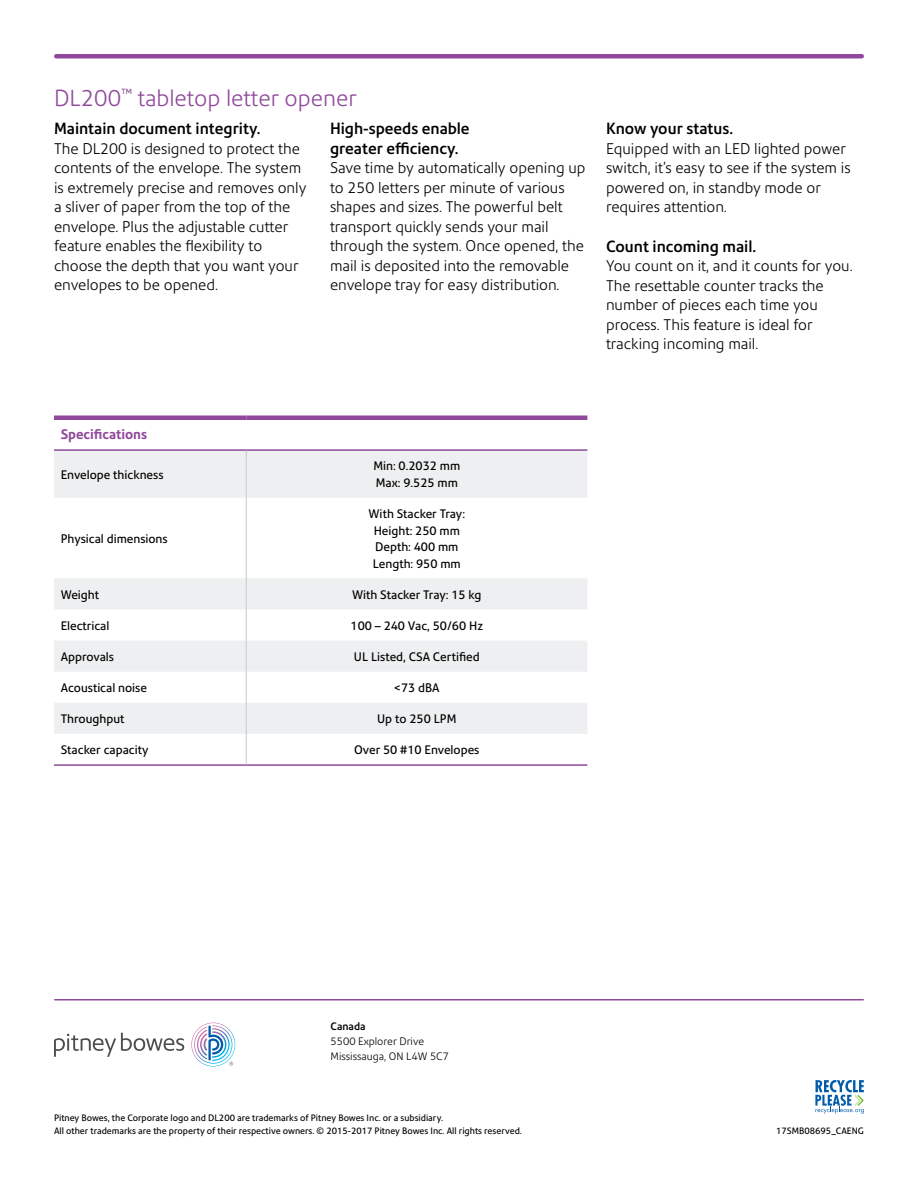
<style>
.page{position:relative;width:918px;height:1188px;background:#fff}
.page>*{position:absolute;margin:0;border:0;box-sizing:border-box;transform-origin:0 0}
.t1{font:300 22.5px "Precision Sans";color:#90499c}
.t2{font:500 15.75px/19.5px "Precision Sans";color:#000}
.t3{font:300 15px/19.5px "Precision Sans";color:#000}
.t4{font:700 13.5px "Precision Sans";color:#90499c}
.t5{font:12px/16.5px "Precision Sans";color:#000}
.t6{font:300 10.5px/15px "Precision Sans";color:#000}
.t7{font:500 10.5px "Precision Sans";color:#000}
.t8{font:9px/13.5px "Precision Sans";color:#000}
</style>
<div class="page">
<hr style="left:55px;top:999px;width:808px;height:1px;background:#90499c">
<hr style="left:56px;top:54px;width:806px;height:4px;background:#90499c">
<svg style="left:54px;top:451px;width:533px;height:283px"></svg>
<hr style="left:54px;top:449px;width:192px;height:2px;background:#90499c">
<hr style="left:246px;top:449px;width:341px;height:2px;background:#90499c">
<hr style="left:54px;top:416px;width:192px;height:4px;background:#90499c">
<hr style="left:246px;top:416px;width:341px;height:4px;background:#90499c">
<hr style="left:54px;top:764px;width:192px;height:2px;background:#90499c">
<hr style="left:246px;top:764px;width:341px;height:2px;background:#90499c">
<hr style="left:246px;top:451px;width:1px;height:47px;background:#c7c8ca">
<hr style="left:246px;top:498px;width:1px;height:80px;background:#c7c8ca">
<hr style="left:246px;top:578px;width:1px;height:31px;background:#c7c8ca">
<hr style="left:246px;top:609px;width:1px;height:32px;background:#c7c8ca">
<hr style="left:246px;top:641px;width:1px;height:31px;background:#c7c8ca">
<hr style="left:246px;top:672px;width:1px;height:31px;background:#c7c8ca">
<hr style="left:246px;top:703px;width:1px;height:31px;background:#c7c8ca">
<hr style="left:246px;top:734px;width:1px;height:30px;background:#c7c8ca">
<svg style="left:54px;top:1033px;width:130px;height:24px"></svg>
<svg style="left:191px;top:1023px;width:44px;height:43px"></svg>
<svg style="left:815px;top:1080px;width:49px;height:34px"></svg>
<h1 class="t1" style="left:54px;top:84px;width:304px">DL200<sup>™</sup> tabletop letter opener</h1>
<p class="t2" style="left:54px;top:119px;width:208px">Maintain document integrity.</p>
<p class="t3" style="left:54px;top:138px;width:254px">The DL200 is designed to protect the contents of the envelope. The system is extremely precise and removes only a sliver of paper from the top of the envelope. Plus the adjustable cutter feature enables the flexibility to choose the depth that you want your envelopes to be opened.</p>
<p class="t2" style="left:330px;top:119px;width:141px">High-speeds enable greater efficiency.</p>
<p class="t3" style="left:330px;top:158px;width:257px">Save time by automatically opening up to 250 letters per minute of various shapes and sizes. The powerful belt transport quickly sends your mail through the system. Once opened, the mail is deposited into the removable envelope tray for easy distribution.</p>
<p class="t2" style="left:606px;top:119px;width:129px">Know your status.</p>
<p class="t3" style="left:606px;top:138px;width:246px">Equipped with an LED lighted power switch, it’s easy to see if the system is powered on, in standby mode or requires attention.</p>
<p class="t2" style="left:606px;top:236px;width:152px">Count incoming mail.</p>
<p class="t3" style="left:606px;top:256px;width:248px">You count on it, and it counts for you.<br>The resettable counter tracks the number of pieces each time you process. This feature is ideal for tracking incoming mail.</p>
<p class="t4" style="left:61px;top:426px;width:88px">Specifications</p>
<p class="t5" style="left:61px;top:466px;width:104px">Envelope thickness</p>
<p class="t5" style="left:373px;top:458px;width:88px">Min: 0.2032 mm<br>Max: 9.525 mm</p>
<p class="t5" style="left:61px;top:530px;width:108px">Physical dimensions</p>
<p class="t5" style="left:369px;top:506px;width:98px;text-align:center">With Stacker Tray:<br>Height: 250 mm<br>Depth: 400 mm<br>Length: 950 mm</p>
<p class="t5" style="left:61px;top:586px;width:40px">Weight</p>
<p class="t5" style="left:352px;top:586px;width:131px">With Stacker Tray: 15 kg</p>
<p class="t5" style="left:61px;top:617px;width:50px">Electrical</p>
<p class="t5" style="left:351px;top:617px;width:134px">100 – 240 Vac, 50/60 Hz</p>
<p class="t5" style="left:61px;top:648px;width:55px">Approvals</p>
<p class="t5" style="left:354px;top:648px;width:127px">UL Listed, CSA Certified</p>
<p class="t5" style="left:61px;top:680px;width:88px">Acoustical noise</p>
<p class="t5" style="left:394px;top:680px;width:47px">&lt;73 dBA</p>
<p class="t5" style="left:61px;top:711px;width:65px">Throughput</p>
<p class="t5" style="left:377px;top:711px;width:81px">Up to 250 LPM</p>
<p class="t5" style="left:61px;top:742px;width:89px">Stacker capacity</p>
<p class="t5" style="left:354px;top:742px;width:127px">Over 50 #10 Envelopes</p>
<p class="t7" style="left:331px;top:1020px;width:37px">Canada</p>
<p class="t6" style="left:331px;top:1034px;width:120px">5500 Explorer Drive<br>Mississauga, ON L4W 5C7</p>
<p class="t8" style="left:54px;top:1111px;width:469px">Pitney Bowes, the Corporate logo and DL200 are trademarks of Pitney Bowes Inc. or a subsidiary.<br>All other trademarks are the property of their respective owners. © 2015-2017 Pitney Bowes Inc. All rights reserved.</p>
<p class="t8" style="left:776px;top:1124px;width:89px">17SMB08695_CAENG</p>
</div>
